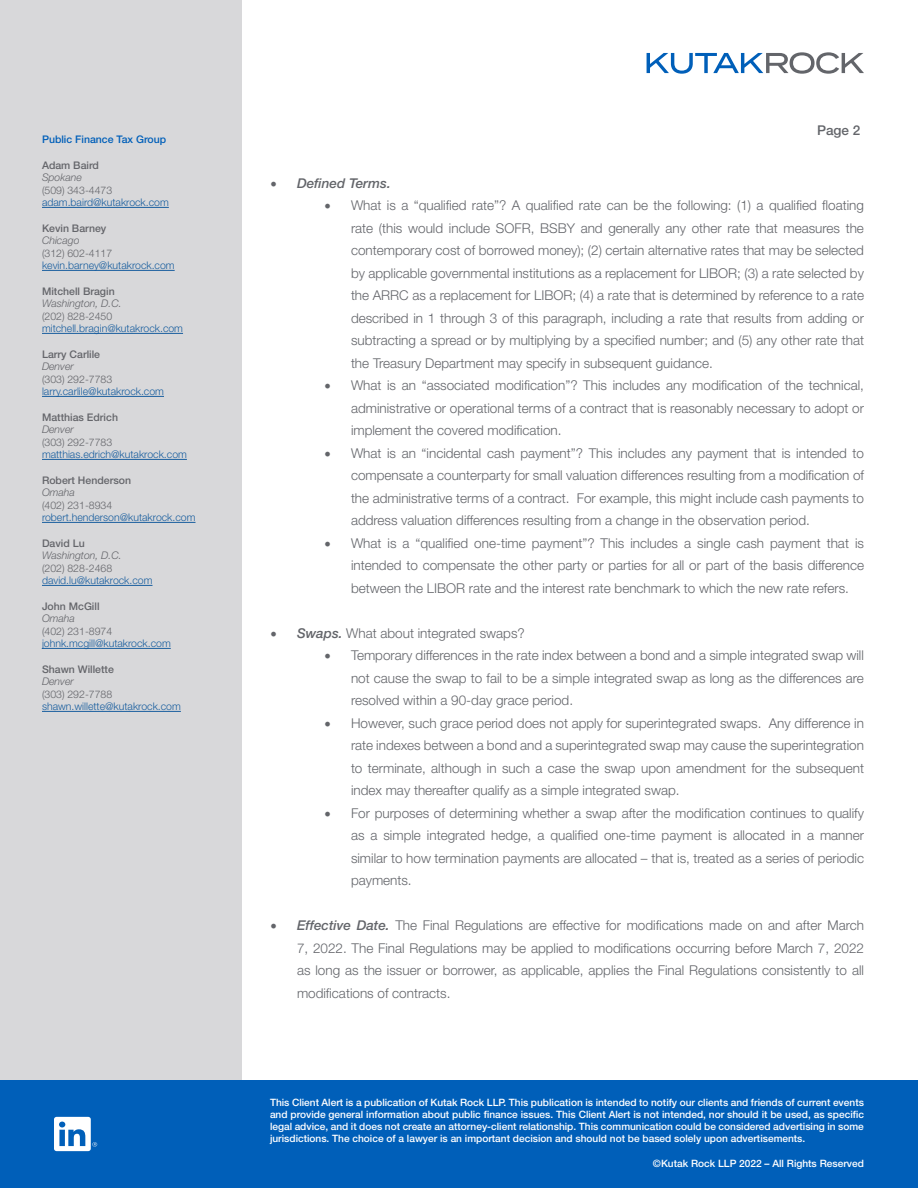
<style>
.page{position:relative;width:918px;height:1188px;background:#fff}
.page>*{position:absolute;margin:0;border:0;box-sizing:border-box;transform-origin:0 0}
.t1{font:300 13.5px/22.5px "Helvetica Neue LT Std";color:#63656a;text-align:justify}
.t2{font:italic 500 13.5px "Helvetica Neue LT Std";color:#63656a}
.t3{font:500 13.5px "Helvetica Neue LT Std";color:#63656a}
.t4{font:300 10.5px "Helvetica Neue LT Std";color:#175d9e}
.t5{font:300 10.5px "Helvetica Neue LT Std";color:#64656a}
.t6{font:500 10.5px "Helvetica Neue LT Std";color:#64656a}
.t7{font:italic 300 10.5px "Helvetica Neue LT Std";color:#64656a}
.t8{font:500 10.5px "Helvetica Neue LT Std";color:#005fb9}
.t9{font:500 10.2px/12.1px "Helvetica Neue LT Std";color:#fff;text-align:justify}
.s1{font-family:"Minion Pro";font-weight:400;font-style:normal;font-size:18px}
.s2{font-family:"Minion Pro";font-weight:400;font-size:18px}
.s3{font-weight:500;font-style:italic}
</style>
<div class="page">
<svg style="left:647px;top:52px;width:217px;height:22px"></svg>
<div style="left:0;top:0;width:241px;height:1188px;background:#d8d8da"></div>
<div style="left:0;top:1080px;width:918px;height:108px;background:#005fb9"></div>
<svg style="left:92px;top:1142px;width:5px;height:5px"></svg>
<div style="left:54px;top:1117px;width:37px;height:34px;background:#fff;border-radius:3px"></div>
<svg style="left:59px;top:1122px;width:26px;height:24px"></svg>
<hr style="left:42px;top:207px;width:127px;height:1px;background:#175d9e">
<hr style="left:42px;top:270px;width:133px;height:1px;background:#175d9e">
<hr style="left:42px;top:333px;width:141px;height:1px;background:#175d9e">
<hr style="left:42px;top:396px;width:122px;height:1px;background:#175d9e">
<hr style="left:42px;top:459px;width:145px;height:1px;background:#175d9e">
<hr style="left:42px;top:522px;width:154px;height:1px;background:#175d9e">
<hr style="left:42px;top:585px;width:111px;height:1px;background:#175d9e">
<hr style="left:42px;top:648px;width:129px;height:1px;background:#175d9e">
<hr style="left:42px;top:711px;width:139px;height:1px;background:#175d9e">
<p class="t8" style="left:42px;top:133px;width:126px">Public Finance Tax Group</p>
<p class="t6" style="left:42px;top:159px;width:58px">Adam Baird</p>
<p class="t7" style="left:42px;top:171px;width:41px">Spokane</p>
<p class="t5" style="left:42px;top:184px;width:72px">(509) 343-4473</p>
<p class="t4" style="left:42px;top:196px;width:128px">adam.baird@kutakrock.com</p>
<p class="t6" style="left:42px;top:222px;width:66px">Kevin Barney</p>
<p class="t7" style="left:42px;top:234px;width:39px">Chicago</p>
<p class="t5" style="left:42px;top:247px;width:72px">(312) 602-4117</p>
<p class="t4" style="left:42px;top:259px;width:134px">kevin.barney@kutakrock.com</p>
<p class="t6" style="left:42px;top:285px;width:74px">Mitchell Bragin</p>
<p class="t7" style="left:42px;top:297px;width:81px">Washington, D.C.</p>
<p class="t5" style="left:42px;top:310px;width:72px">(202) 828-2450</p>
<p class="t4" style="left:42px;top:322px;width:143px">mitchell.bragin@kutakrock.com</p>
<p class="t6" style="left:42px;top:348px;width:60px">Larry Carlile</p>
<p class="t7" style="left:42px;top:360px;width:33px">Denver</p>
<p class="t5" style="left:42px;top:373px;width:72px">(303) 292-7783</p>
<p class="t4" style="left:42px;top:385px;width:124px">larry.carlile@kutakrock.com</p>
<p class="t6" style="left:42px;top:411px;width:78px">Matthias Edrich</p>
<p class="t7" style="left:42px;top:423px;width:33px">Denver</p>
<p class="t5" style="left:42px;top:436px;width:72px">(303) 292-7783</p>
<p class="t4" style="left:42px;top:448px;width:146px">matthias.edrich@kutakrock.com</p>
<p class="t6" style="left:42px;top:474px;width:91px">Robert Henderson</p>
<p class="t7" style="left:42px;top:486px;width:35px">Omaha</p>
<p class="t5" style="left:42px;top:499px;width:72px">(402) 231-8934</p>
<p class="t4" style="left:42px;top:511px;width:155px">robert.henderson@kutakrock.com</p>
<p class="t6" style="left:42px;top:537px;width:44px">David Lu</p>
<p class="t7" style="left:42px;top:549px;width:81px">Washington, D.C.</p>
<p class="t5" style="left:42px;top:562px;width:72px">(202) 828-2468</p>
<p class="t4" style="left:42px;top:574px;width:112px">david.lu@kutakrock.com</p>
<p class="t6" style="left:42px;top:600px;width:59px">John McGill</p>
<p class="t7" style="left:42px;top:612px;width:35px">Omaha</p>
<p class="t5" style="left:42px;top:625px;width:72px">(402) 231-8974</p>
<p class="t4" style="left:42px;top:637px;width:130px">johnk.mcgill@kutakrock.com</p>
<p class="t6" style="left:42px;top:663px;width:73px">Shawn Willette</p>
<p class="t7" style="left:42px;top:675px;width:33px">Denver</p>
<p class="t5" style="left:42px;top:688px;width:72px">(303) 292-7788</p>
<p class="t4" style="left:42px;top:700px;width:140px">shawn.willette@kutakrock.com</p>
<p class="t3" style="left:817px;top:122px;width:45px">Page 2</p>
<p class="t2" style="left:270px;top:175px;width:122px"><span class="s1">•</span> Defined Terms.</p>
<p class="t1" style="left:351px;top:194px;width:515px;text-indent:-27px"><span class="s2">•</span> What is a “qualified rate”? A qualified rate can be the following: (1) a qualified floating rate (this would include SOFR, BSBY and generally any other rate that measures the contemporary cost of borrowed money); (2) certain alternative rates that may be selected by applicable governmental institutions as a replacement for LIBOR; (3) a rate selected by the ARRC as a replacement for LIBOR; (4) a rate that is determined by reference to a rate described in 1 through 3 of this paragraph, including a rate that results from adding or subtracting a spread or by multiplying by a specified number; and (5) any other rate that the Treasury Department may specify in subsequent guidance.</p>
<p class="t1" style="left:351px;top:374px;width:514px;text-indent:-27px"><span class="s2">•</span> What is an “associated modification”? This includes any modification of the technical, administrative or operational terms of a contract that is reasonably necessary to adopt or implement the covered modification.</p>
<p class="t1" style="left:351px;top:442px;width:515px;text-indent:-27px"><span class="s2">•</span> What is an “incidental cash payment”? This includes any payment that is intended to compensate a counterparty for small valuation differences resulting from a modification of the administrative terms of a contract. For example, this might include cash payments to address valuation differences resulting from a change in the observation period.</p>
<p class="t1" style="left:351px;top:532px;width:515px;text-indent:-27px"><span class="s2">•</span> What is a “qualified one-time payment”? This includes a single cash payment that is intended to compensate the other party or parties for all or part of the basis difference between the LIBOR rate and the interest rate benchmark to which the new rate refers.</p>
<p class="t1" style="left:270px;top:622px;width:256px"><span class="s2">•</span> <span class="s3">Swaps.</span> What about integrated swaps?</p>
<p class="t1" style="left:351px;top:644px;width:514px;text-indent:-27px"><span class="s2">•</span> Temporary differences in the rate index between a bond and a simple integrated swap will not cause the swap to fail to be a simple integrated swap as long as the differences are resolved within a 90-day grace period.</p>
<p class="t1" style="left:351px;top:712px;width:514px;text-indent:-27px"><span class="s2">•</span> However, such grace period does not apply for superintegrated swaps. Any difference in rate indexes between a bond and a superintegrated swap may cause the superintegration to terminate, although in such a case the swap upon amendment for the subsequent index may thereafter qualify as a simple integrated swap.</p>
<p class="t1" style="left:351px;top:802px;width:515px;text-indent:-27px"><span class="s2">•</span> For purposes of determining whether a swap after the modification continues to qualify as a simple integrated hedge, a qualified one-time payment is allocated in a manner similar to how termination payments are allocated – that is, treated as a series of periodic payments.</p>
<p class="t1" style="left:297px;top:914px;width:569px;text-indent:-27px"><span class="s2">•</span> <span class="s3">Effective Date.</span> The Final Regulations are effective for modifications made on and after March 7, 2022. The Final Regulations may be applied to modifications occurring before March 7, 2022 as long as the issuer or borrower, as applicable, applies the Final Regulations consistently to all modifications of contracts.</p>
<p class="t9" style="left:270px;top:1096px;width:596px">This Client Alert is a publication of Kutak Rock LLP. This publication is intended to notify our clients and friends of current events and provide general information about public finance issues. This Client Alert is not intended, nor should it be used, as specific legal advice, and it does not create an attorney-client relationship. This communication could be considered advertising in some jurisdictions. The choice of a lawyer is an important decision and should not be based solely upon advertisements.</p>
<p class="t9" style="left:653px;top:1157px;width:213px">©Kutak Rock LLP 2022 – All Rights Reserved</p>
</div>
